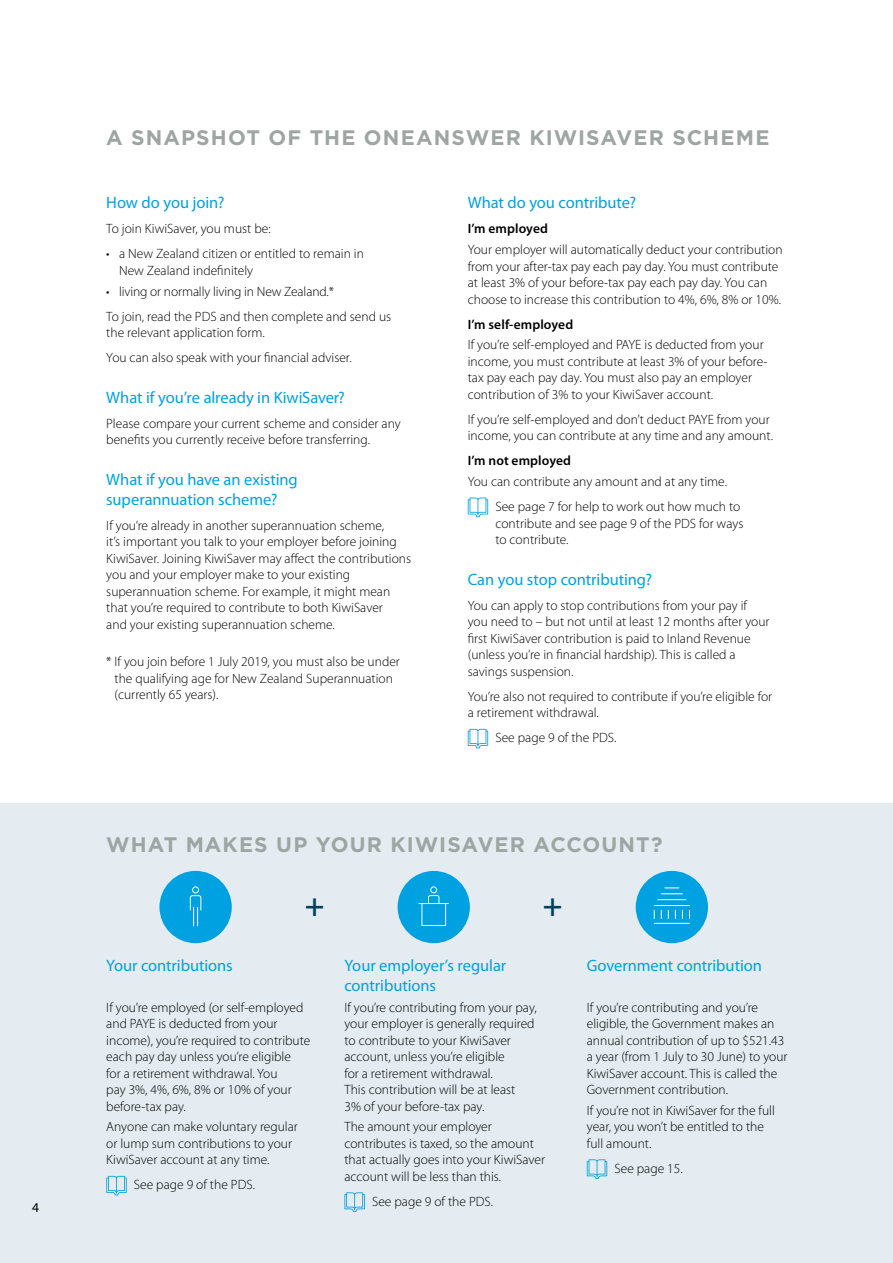
<style>
.page{position:relative;width:893px;height:1263px;background:#fff}
.page>*{position:absolute;margin:0;border:0;box-sizing:border-box;transform-origin:0 0}
.t1{font:600 33px "Myriad Pro";color:#004062}
.t2{font:700 21px "Gotham";letter-spacing:.05em;color:#9ea5a3}
.t3{font:16.5px/19.5px "Myriad Pro";letter-spacing:-.005em;color:#00a1e0}
.t4{font:300 13.5px/16.5px "Myriad Pro";color:#000}
.t5{font:600 13.5px "Myriad Pro";letter-spacing:.005em;color:#000}
.t6{font:13.5px "Myriad Pro";color:#000}
</style>
<div class="page">
<svg style="left:468px;top:498px;width:20px;height:19px"></svg>
<svg style="left:468px;top:729px;width:20px;height:19px"></svg>
<div style="left:0;top:804px;width:893px;height:459px;background:#e4ecf1"></div>
<svg style="left:106px;top:1176px;width:21px;height:19px"></svg>
<svg style="left:344px;top:1192px;width:21px;height:20px"></svg>
<svg style="left:587px;top:1159px;width:20px;height:20px"></svg>
<div style="left:159px;top:871px;width:73px;height:72px;background:#00a1e0;border-radius:50%"></div>
<svg style="left:190px;top:886px;width:12px;height:41px"></svg>
<div style="left:636px;top:871px;width:72px;height:72px;background:#00a1e0;border-radius:50%"></div>
<hr style="left:654px;top:905px;width:35px;height:1px;background:#fff">
<hr style="left:654px;top:923px;width:35px;height:1px;background:#fff">
<svg style="left:658px;top:887px;width:28px;height:13px"></svg>
<div style="left:398px;top:871px;width:72px;height:72px;background:#00a1e0;border-radius:50%"></div>
<svg style="left:418px;top:895px;width:31px;height:31px"></svg>
<div style="left:430px;top:886px;width:7px;height:7px;border:1px solid #fff;border-radius:50%"></div>
<p class="t6" style="left:32px;top:1199px;width:8px">4</p>
<h2 class="t2" style="left:106px;top:125px;width:665px">A SNAPSHOT OF THE ONEANSWER KIWISAVER SCHEME</h2>
<p class="t3" style="left:106px;top:193px;width:120px">How do you join?</p>
<p class="t4" style="left:106px;top:220px;width:166px">To join KiwiSaver, you must be:</p>
<p class="t4" style="left:119px;top:245px;width:246px;text-indent:-13px">• a New Zealand citizen or entitled to remain in<br>New Zealand indefinitely</p>
<p class="t4" style="left:106px;top:278px;width:286px;line-height:25px">• living or normally living in New Zealand.*<br>To join, read the PDS and then complete and send us</p>
<p class="t4" style="left:106px;top:320px;width:247px;line-height:25px">the relevant application form.<br>You can also speak with your financial adviser.</p>
<p class="t3" style="left:106px;top:387px;width:240px">What if you’re already in KiwiSaver?</p>
<p class="t4" style="left:106px;top:415px;width:296px">Please compare your current scheme and consider any benefits you currently receive before transferring.</p>
<p class="t3" style="left:106px;top:470px;width:193px">What if you have an existing superannuation scheme?</p>
<p class="t4" style="left:106px;top:517px;width:306px">If you’re already in another superannuation scheme,<br>it’s important you talk to your employer before joining KiwiSaver. Joining KiwiSaver may affect the contributions you and your employer make to your existing superannuation scheme. For example, it might mean that you’re required to contribute to both KiwiSaver<br>and your existing superannuation scheme.</p>
<p class="t4" style="left:115px;top:653px;width:287px;text-indent:-8px">* If you join before 1 July 2019, you must also be under the qualifying age for New Zealand Superannuation (currently 65 years).</p>
<p class="t3" style="left:468px;top:193px;width:170px">What do you contribute?</p>
<p class="t5" style="left:468px;top:220px;width:82px">I’m employed</p>
<p class="t4" style="left:468px;top:241px;width:316px">Your employer will automatically deduct your contribution from your after-tax pay each pay day. You must contribute at least 3% of your before-tax pay each pay day. You can choose to increase this contribution to 4%, 6%, 8% or 10%.</p>
<p class="t5" style="left:468px;top:315px;width:107px">I’m self-employed</p>
<p class="t4" style="left:468px;top:336px;width:301px">If you’re self-employed and PAYE is deducted from your income, you must contribute at least 3% of your before&shy;tax pay each pay day. You must also pay an employer contribution of 3% to your KiwiSaver account.</p>
<p class="t4" style="left:468px;top:411px;width:307px">If you’re self-employed and don’t deduct PAYE from your income, you can contribute at any time and any amount.</p>
<p class="t5" style="left:468px;top:452px;width:105px">I’m not employed</p>
<p class="t4" style="left:495px;top:469px;width:246px;line-height:25px;text-indent:-28px">You can contribute any amount and at any time.<br>See page 7 for help to work out how much to</p>
<p class="t4" style="left:495px;top:515px;width:249px">contribute and see page 9 of the PDS for ways to contribute.</p>
<p class="t3" style="left:468px;top:569px;width:186px">Can you stop contributing?</p>
<p class="t4" style="left:468px;top:597px;width:303px">You can apply to stop contributions from your pay if you need to – but not until at least 12 months after your first KiwiSaver contribution is paid to Inland Revenue (unless you’re in financial hardship). This is called a savings suspension.</p>
<p class="t4" style="left:468px;top:688px;width:306px">You’re also not required to contribute if you’re eligible for a retirement withdrawal.</p>
<p class="t4" style="left:495px;top:729px;width:123px">See page 9 of the PDS.</p>
<h2 class="t2" style="left:106px;top:832px;width:558px">WHAT MAKES UP YOUR KIWISAVER ACCOUNT?</h2>
<h1 class="t1" style="left:305px;top:884px;width:21px">+</h1>
<h1 class="t1" style="left:543px;top:884px;width:21px">+</h1>
<p class="t3" style="left:106px;top:956px;width:128px">Your contributions</p>
<p class="t4" style="left:106px;top:999px;width:206px">If you’re employed (or self-employed and PAYE is deducted from your income), you’re required to contribute each pay day unless you’re eligible<br>for a retirement withdrawal. You<br>pay 3%, 4%, 6%, 8% or 10% of your before-tax pay.</p>
<p class="t4" style="left:106px;top:1118px;width:193px">Anyone can make voluntary regular or lump sum contributions to your<br>KiwiSaver account at any time.</p>
<p class="t4" style="left:134px;top:1176px;width:123px">See page 9 of the PDS.</p>
<p class="t3" style="left:344px;top:956px;width:163px">Your employer’s regular contributions</p>
<p class="t4" style="left:344px;top:999px;width:194px">If you’re contributing from your pay, your employer is generally required to contribute to your KiwiSaver account, unless you’re eligible<br>for a retirement withdrawal.<br>This contribution will be at least<br>3% of your before-tax pay.</p>
<p class="t4" style="left:344px;top:1118px;width:202px">The amount your employer contributes is taxed, so the amount that actually goes into your KiwiSaver account will be less than this.</p>
<p class="t4" style="left:372px;top:1193px;width:123px">See page 9 of the PDS.</p>
<p class="t3" style="left:587px;top:956px;width:177px">Government contribution</p>
<p class="t4" style="left:587px;top:999px;width:202px">If you’re contributing and you’re eligible, the Government makes an annual contribution of up to $521.43 a year (from 1 July to 30 June) to your KiwiSaver account. This is called the Government contribution.</p>
<p class="t4" style="left:587px;top:1102px;width:190px">If you’re not in KiwiSaver for the full year, you won’t be entitled to the full amount.</p>
<p class="t4" style="left:614px;top:1160px;width:70px">See page 15.</p>
</div>
